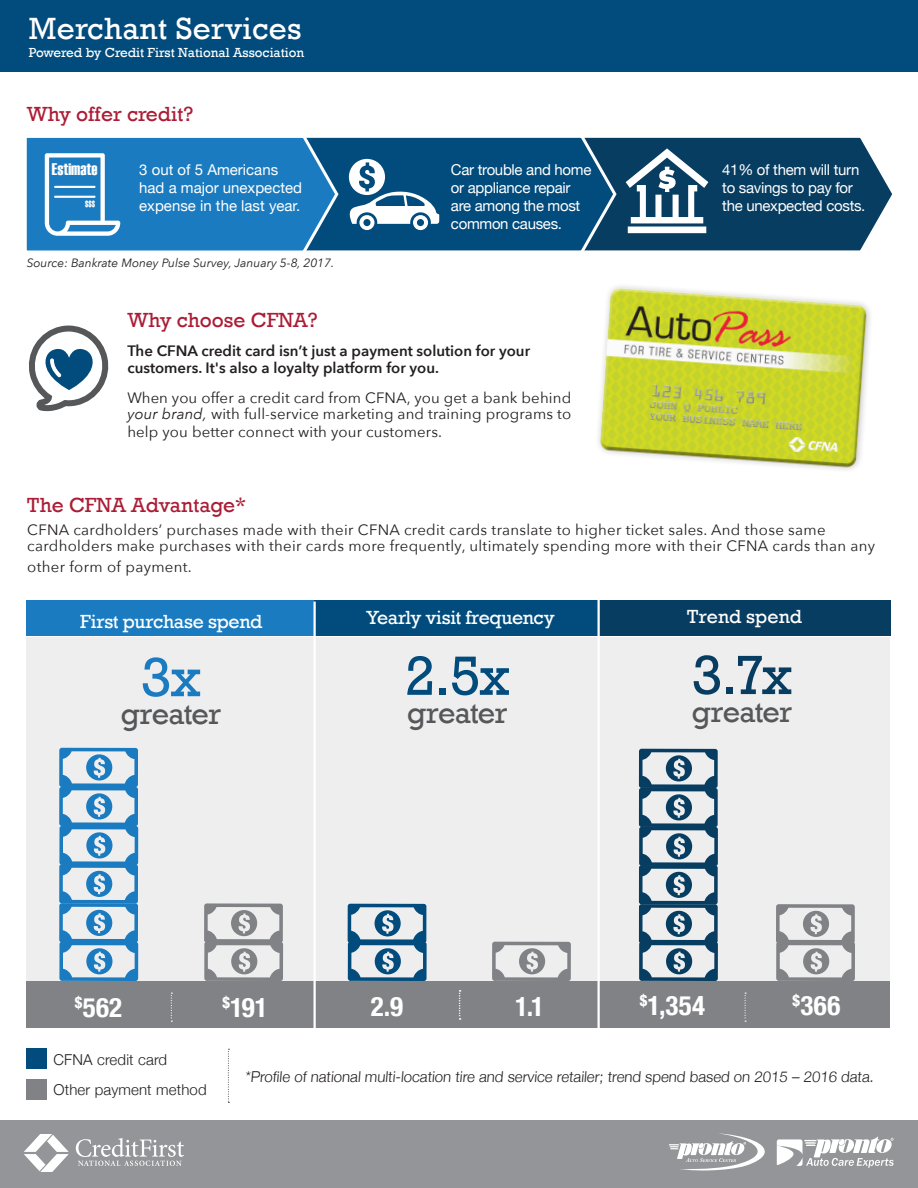
<style>
.page{position:relative;width:918px;height:1188px;background:#fff}
.page>*{position:absolute;margin:0;border:0;box-sizing:border-box;transform-origin:0 0}
.t1{font:56.25px "Rockwell";color:#014c7d}
.t2{font:56.25px "Rockwell";color:#083d62}
.t3{font:56.25px "Rockwell";color:#1b7bc0}
.t4{font:31.5px "Rockwell";letter-spacing:.01em;color:#fff}
.t5{font:30.45px "Rockwell";letter-spacing:-.025em;color:#565759}
.t6{font:700 condensed 27px "Helvetica Neue";letter-spacing:.015em;color:#fff}
.t7{font:21px "Rockwell";color:#ab1d36}
.t8{font:19.5px "Rockwell";letter-spacing:-.01em;color:#fff}
.t9{font:16.8px "Haettenschweiler";color:#fff}
.t10{font:15px/16.5px "Avenir Next";letter-spacing:.02em;color:#231f20}
.t11{font:300 15px "Helvetica Neue";letter-spacing:.01em;color:#231f20}
.t12{font:15px/18px "Helvetica Neue";letter-spacing:-.02em;color:#fff}
.t13{font:600 15px/16.5px "Avenir Next";color:#231f20}
.t14{font:15px/18px "Helvetica Neue";color:#fff}
.t15{font:13.5px "Rockwell";color:#fff}
.t16{font:italic 12px "Avenir Next";color:#231f20}
.t17{font:8.7px "Haettenschweiler";color:#fff}
.s1{font-style:italic}
</style>
<div class="page">
<div style="left:26px;top:600px;width:290px;height:35px;background:#1b7bc0"></div>
<div style="left:0;top:0;width:918px;height:71px;background:#014c7d"></div>
<div style="left:26px;top:981px;width:864px;height:47px;background:#808285"></div>
<div style="left:26px;top:637px;width:864px;height:343px;background:#eeeeef"></div>
<svg style="left:59px;top:748px;width:79px;height:233px"></svg>
<svg style="left:204px;top:903px;width:79px;height:78px"></svg>
<div style="left:27px;top:1049px;width:20px;height:20px;background:#024c7d"></div>
<div style="left:27px;top:1079px;width:20px;height:20px;background:#808285"></div>
<svg style="left:228px;top:1049px;width:1px;height:54px"></svg>
<svg style="left:171px;top:993px;width:1px;height:29px"></svg>
<div style="left:315px;top:600px;width:290px;height:35px;background:#014c7d"></div>
<svg style="left:348px;top:904px;width:79px;height:77px"></svg>
<svg style="left:492px;top:942px;width:79px;height:39px"></svg>
<svg style="left:459px;top:990px;width:2px;height:30px"></svg>
<div style="left:600px;top:600px;width:290px;height:35px;background:#083d62"></div>
<svg style="left:639px;top:749px;width:79px;height:232px"></svg>
<svg style="left:776px;top:904px;width:79px;height:77px"></svg>
<svg style="left:745px;top:993px;width:1px;height:29px"></svg>
<svg style="left:29px;top:325px;width:80px;height:87px"></svg>
<hr style="left:597px;top:600px;width:3px;height:459px;background:#fff">
<hr style="left:313px;top:602px;width:3px;height:455px;background:#fff">
<svg style="left:26px;top:137px;width:866px;height:114px;background:#276a98"></svg>
<svg style="left:598px;top:289px;width:272px;height:181px"></svg>
<div style="left:0;top:1120px;width:918px;height:68px;background:#939598"></div>
<svg style="left:76px;top:1138px;width:108px;height:28px"></svg>
<svg style="left:24px;top:1134px;width:45px;height:38px"></svg>
<svg style="left:669px;top:1133px;width:96px;height:38px"></svg>
<svg style="left:777px;top:1136px;width:117px;height:32px"></svg>
<p class="t4" style="left:29px;top:11px;width:274px">Merchant Services</p>
<p class="t15" style="left:29px;top:45px;width:277px">Powered by Credit First National Association</p>
<p class="t7" style="left:27px;top:102px;width:168px">Why offer credit?</p>
<p class="t9" style="left:52px;top:159px;width:47px">Estimate</p>
<p class="t17" style="left:85px;top:199px;width:11px">$$$</p>
<p class="t14" style="left:139px;top:161px;width:164px">3 out of 5 Americans had a major unexpected expense in the last year.</p>
<p class="t16" style="left:27px;top:252px;width:309px">Source: Bankrate Money Pulse Survey, January 5-8, 2017.</p>
<p class="t7" style="left:127px;top:307px;width:192px">Why choose CFNA?</p>
<p class="t12" style="left:451px;top:161px;width:142px">Car trouble and home or appliance repair are among the most common causes.</p>
<p class="t12" style="left:722px;top:161px;width:145px">41% of them will turn to savings to pay for the unexpected costs.</p>
<p class="t13" style="left:127px;top:342px;width:404px">The CFNA credit card isn’t just a payment solution for your customers. It's also a loyalty platform for you.</p>
<p class="t10" style="left:127px;top:389px;width:445px">When you offer a credit card from CFNA, you get a bank behind <span class="s1">your brand,</span> with full-service marketing and training programs to</p>
<p class="t10" style="left:127px;top:423px;width:316px">help you better connect with your customers.</p>
<p class="t7" style="left:27px;top:492px;width:220px">The CFNA Advantage*</p>
<p class="t10" style="left:27px;top:521px;width:849px">CFNA cardholders’ purchases made with their CFNA credit cards translate to higher ticket sales. And those same cardholders make purchases with their cards more frequently, ultimately spending more with their CFNA cards than any</p>
<p class="t10" style="left:27px;top:558px;width:166px">other form of payment.</p>
<p class="t8" style="left:80px;top:610px;width:184px">First purchase spend</p>
<p class="t3" style="left:141px;top:645px;width:62px">3x</p>
<p class="t5" style="left:121px;top:696px;width:102px">greater</p>
<p class="t8" style="left:366px;top:606px;width:190px">Yearly visit frequency</p>
<p class="t1" style="left:405px;top:643px;width:106px">2.5x</p>
<p class="t5" style="left:407px;top:695px;width:102px">greater</p>
<p class="t8" style="left:687px;top:605px;width:116px">Trend spend</p>
<p class="t2" style="left:692px;top:643px;width:102px">3.7x</p>
<p class="t5" style="left:692px;top:694px;width:102px">greater</p>
<p class="t6" style="left:640px;top:983px;width:67px"><sup>$</sup>1,354</p>
<p class="t6" style="left:793px;top:983px;width:49px"><sup>$</sup>366</p>
<p class="t6" style="left:75px;top:985px;width:49px"><sup>$</sup>562</p>
<p class="t6" style="left:223px;top:985px;width:47px"><sup>$</sup>191</p>
<p class="t11" style="left:54px;top:1048px;width:115px">CFNA credit card</p>
<p class="t11" style="left:54px;top:1078px;width:155px">Other payment method</p>
<p class="t6" style="left:371px;top:984px;width:34px">2.9</p>
<p class="t6" style="left:515px;top:984px;width:30px">1.1</p>
<p class="t11" style="left:245px;top:1064px;width:632px">*Profile of national multi-location tire and service retailer; trend spend based on 2015 – 2016 data.</p>
</div>
